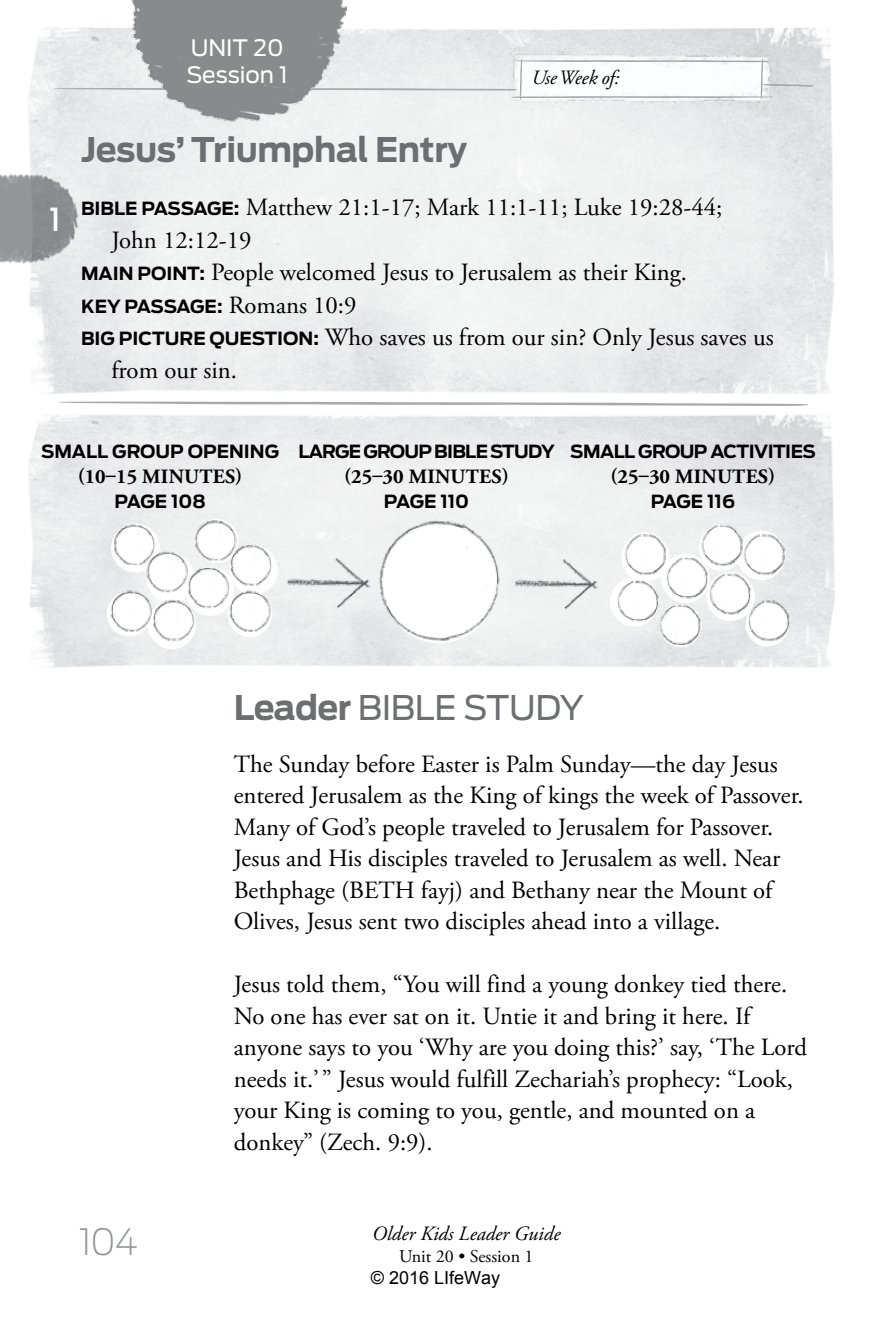
<style>
.page{position:relative;width:871px;height:1317px;background:#fff}
.page>*{position:absolute;margin:0;border:0;box-sizing:border-box;transform-origin:0 0}
.t1{font:200 36px "Antenna";color:#939598}
.t2{font:700 33.75px "Antenna";letter-spacing:-.015em;color:#6d6e71}
.t3{font:33.75px "Antenna";letter-spacing:-.01em;color:#6d6e71}
.t4{font:500 31.5px "Antenna Cond";color:#fff}
.t5{font:24.75px/31.5px "Adobe Garamond Pro";color:#000}
.t6{font:22.5px/27px "Antenna";color:#fff}
.t7{font:700 20.25px "Adobe Garamond Pro";letter-spacing:.015em;color:#000}
.t8{font:italic 20.25px "Adobe Garamond Pro";color:#000}
.t9{font:700 18px "Antenna";letter-spacing:-.03em;color:#000}
.t10{font:700 18px "Antenna";color:#000}
.t11{font:18px "Adobe Garamond Pro";color:#000}
.t12{font:18px "Arial";color:#000}
.s1{font-family:"Antenna";font-weight:700;font-size:18px}
.s2{font-family:"Adobe Garamond Pro";font-weight:400;font-size:24.75px}
.s3{font-weight:700}
</style>
<div class="page">
<svg style="left:59px;top:401px;width:749px;height:5px"></svg>
<img style="left:509px;top:48px;width:294px;height:62px">
<svg style="left:54px;top:59px;width:759px;height:41px"></svg>
<img style="left:128px;top:0;width:218px;height:124px">
<img style="left:61px;top:517px;width:766px;height:128px">
<img style="left:0;top:171px;width:86px;height:95px">
<p class="t4" style="left:50px;top:200px;width:12px">1</p>
<p class="t6" style="left:187px;top:34px;width:103px">UNIT 20<br>Session 1</p>
<p class="t8" style="left:531px;top:66px;width:90px">Use Week of:</p>
<h2 class="t2" style="left:81px;top:130px;width:388px">Jesus’ Triumphal Entry</h2>
<p class="t5" style="left:81px;top:192px;width:643px"><span class="s1">BIBLE PASSAGE:</span> Matthew 21:1-17; Mark 11:1-11; Luke 19:28-44;</p>
<p class="t5" style="left:111px;top:225px;width:142px">John 12:12-19</p>
<p class="t5" style="left:81px;top:257px;width:607px"><span class="s1">MAIN POINT:</span> People welcomed Jesus to Jerusalem as their King.</p>
<p class="t9" style="left:81px;top:295px;width:277px">KEY PASSAGE: <span class="s2">Romans 10:9</span></p>
<p class="t5" style="left:111px;top:322px;width:664px;line-height:32.6px;text-indent:-30px"><span class="s1">BIG PICTURE QUESTION:</span> Who saves us from our sin? Only Jesus saves us from our sin.</p>
<p class="t10" style="left:41px;top:441px;width:240px">SMALL GROUP OPENING</p>
<p class="t7" style="left:78px;top:464px;width:166px">(10–15 MINUTES)</p>
<p class="t9" style="left:115px;top:490px;width:93px">PAGE 108</p>
<p class="t9" style="left:298px;top:441px;width:258px">LARGE GROUP BIBLE STUDY</p>
<p class="t7" style="left:344px;top:464px;width:166px">(25–30 MINUTES)</p>
<p class="t9" style="left:384px;top:490px;width:87px">PAGE 110</p>
<p class="t9" style="left:570px;top:441px;width:247px">SMALL GROUP ACTIVITIES</p>
<p class="t7" style="left:610px;top:464px;width:166px">(25–30 MINUTES)</p>
<p class="t9" style="left:651px;top:490px;width:86px">PAGE 116</p>
<h2 class="t3" style="left:234px;top:687px;width:351px"><span class="s3">Leader</span> BIBLE STUDY</h2>
<p class="t5" style="left:234px;top:748px;width:571px">The Sunday before Easter is Palm Sunday—the day Jesus entered Jerusalem as the King of kings the week of Passover.<br>Many of God’s people traveled to Jerusalem for Passover.<br>Jesus and His disciples traveled to Jerusalem as well. Near Bethphage (BETH fayj) and Bethany near the Mount of Olives, Jesus sent two disciples ahead into a village.</p>
<p class="t5" style="left:234px;top:969px;width:575px">Jesus told them, “You will find a young donkey tied there.<br>No one has ever sat on it. Untie it and bring it here. If anyone says to you ‘Why are you doing this?’ say, ‘The Lord needs it.’ ” Jesus would fulfill Zechariah’s prophecy: “Look, your King is coming to you, gentle, and mounted on a donkey” (Zech. 9:9).</p>
<h1 class="t1" style="left:79px;top:1220px;width:61px">104</h1>
<p class="t8" style="left:372px;top:1221px;width:190px">Older Kids Leader Guide</p>
<p class="t11" style="left:399px;top:1245px;width:136px">Unit 20 • Session 1</p>
<p class="t12" style="left:371px;top:1266px;width:131px">© 2016 LIfeWay</p>
</div>
